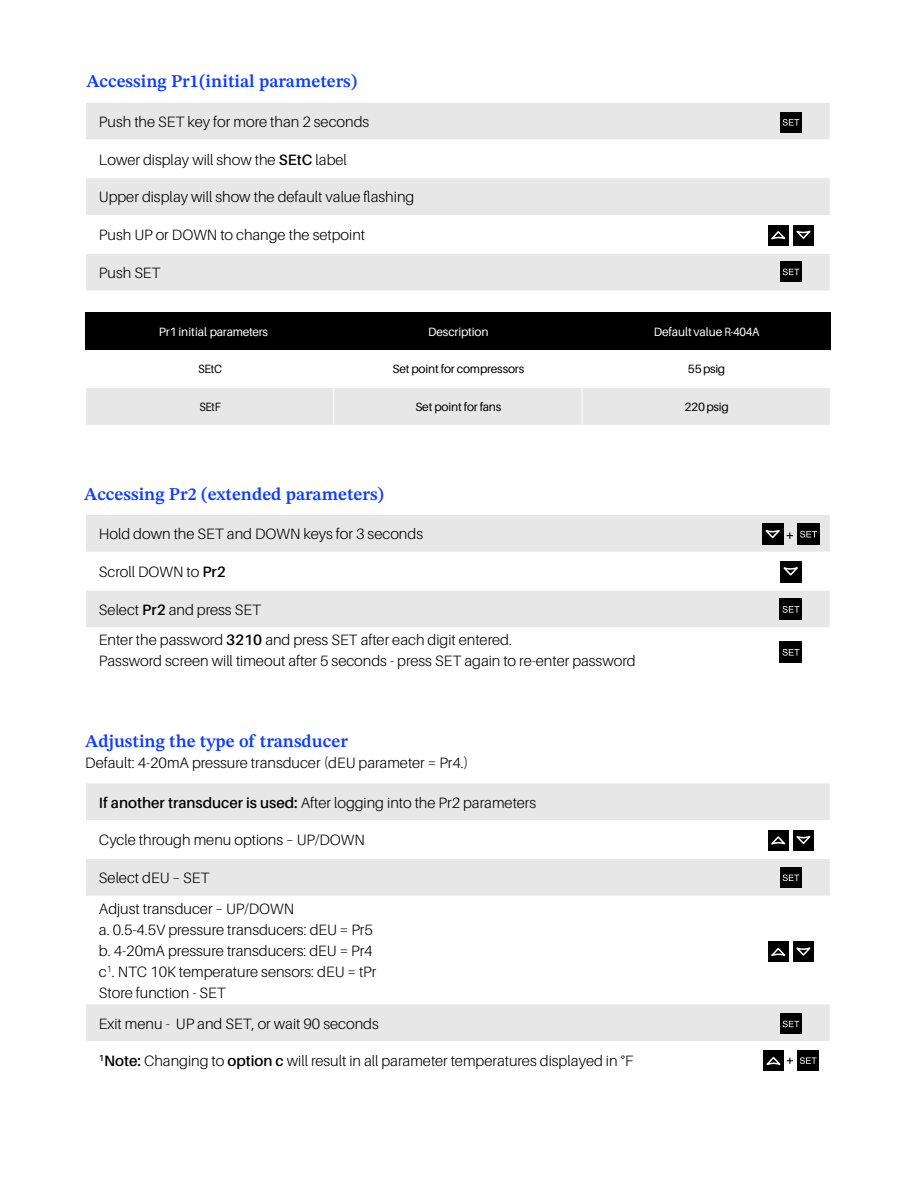
<style>
.page{position:relative;width:918px;height:1188px;background:#fff}
.page>*{position:absolute;margin:0;border:0;box-sizing:border-box;transform-origin:0 0}
.t1{font:18px "STIX Two Text";color:#0f3cff}
.t2{font:300 15px/21px "Aileron";color:#000}
.t3{font:12px "Aileron";letter-spacing:-.01em;color:#000}
.t4{font:12px "Aileron";letter-spacing:-.01em;color:#fff}
.t5{font:12px "Aileron";letter-spacing:-.01em;color:#000;scale:.95 1}
.t6{font:12px "Aileron";letter-spacing:-.01em;color:#000;scale:.9 1}
.s1{font-weight:600}
</style>
<div class="page">
<div style="left:85px;top:102px;width:745px;height:38px;background:#e7e7e7"></div>
<hr style="left:85px;top:102px;width:746px;height:1px;background:#fff">
<hr style="left:85px;top:103px;width:1px;height:36px;background:#fff">
<hr style="left:85px;top:139px;width:746px;height:1px;background:#fff">
<div style="left:780px;top:112px;width:22px;height:21px;background:#000"></div>
<svg style="left:783px;top:119px;width:16px;height:7px"></svg>
<div style="left:85px;top:178px;width:745px;height:37px;background:#e7e7e7"></div>
<div style="left:85px;top:253px;width:745px;height:38px;background:#e7e7e7"></div>
<hr style="left:85px;top:178px;width:1px;height:37px;background:#fff">
<hr style="left:85px;top:253px;width:746px;height:1px;background:#fff">
<hr style="left:85px;top:254px;width:1px;height:37px;background:#fff">
<div style="left:780px;top:261px;width:22px;height:21px;background:#000"></div>
<svg style="left:783px;top:269px;width:16px;height:6px"></svg>
<div style="left:793px;top:225px;width:21px;height:20px;background:#000"></div>
<svg style="left:796px;top:230px;width:15px;height:9px"></svg>
<div style="left:768px;top:225px;width:20px;height:20px;background:#000"></div>
<svg style="left:771px;top:231px;width:15px;height:9px"></svg>
<div style="left:85px;top:312px;width:249px;height:38px;background:#000"></div>
<div style="left:334px;top:312px;width:248px;height:38px;background:#000"></div>
<div style="left:582px;top:312px;width:248px;height:38px;background:#000"></div>
<div style="left:85px;top:388px;width:249px;height:37px;background:#e7e7e7"></div>
<div style="left:334px;top:388px;width:248px;height:37px;background:#e7e7e7"></div>
<div style="left:582px;top:388px;width:248px;height:37px;background:#e7e7e7"></div>
<hr style="left:85px;top:388px;width:1px;height:37px;background:#fff">
<hr style="left:333px;top:388px;width:1px;height:37px;background:#fff">
<hr style="left:581px;top:388px;width:2px;height:37px;background:#fff">
<div style="left:85px;top:514px;width:745px;height:38px;background:#e7e7e7"></div>
<div style="left:85px;top:590px;width:745px;height:38px;background:#e7e7e7"></div>
<hr style="left:85px;top:514px;width:746px;height:1px;background:#fff">
<hr style="left:85px;top:515px;width:1px;height:37px;background:#fff">
<hr style="left:85px;top:589px;width:746px;height:2px;background:#fff">
<hr style="left:85px;top:591px;width:1px;height:36px;background:#fff">
<hr style="left:85px;top:627px;width:746px;height:1px;background:#fff">
<div style="left:762px;top:524px;width:21px;height:21px;background:#000"></div>
<svg style="left:765px;top:529px;width:15px;height:10px"></svg>
<div style="left:797px;top:523px;width:22px;height:22px;background:#000"></div>
<svg style="left:800px;top:531px;width:17px;height:7px"></svg>
<svg style="left:787px;top:532px;width:6px;height:7px"></svg>
<div style="left:780px;top:561px;width:21px;height:21px;background:#000"></div>
<svg style="left:783px;top:567px;width:15px;height:9px"></svg>
<div style="left:780px;top:599px;width:22px;height:21px;background:#000"></div>
<svg style="left:782px;top:606px;width:18px;height:7px"></svg>
<div style="left:780px;top:642px;width:22px;height:21px;background:#000"></div>
<svg style="left:782px;top:649px;width:18px;height:7px"></svg>
<div style="left:85px;top:783px;width:745px;height:38px;background:#e7e7e7"></div>
<div style="left:85px;top:858px;width:745px;height:38px;background:#e7e7e7"></div>
<hr style="left:85px;top:783px;width:1px;height:37px;background:#fff">
<hr style="left:85px;top:820px;width:746px;height:1px;background:#fff">
<hr style="left:85px;top:858px;width:746px;height:1px;background:#fff">
<hr style="left:85px;top:859px;width:1px;height:37px;background:#fff">
<div style="left:780px;top:867px;width:22px;height:21px;background:#000"></div>
<svg style="left:783px;top:875px;width:16px;height:6px"></svg>
<div style="left:793px;top:830px;width:21px;height:21px;background:#000"></div>
<svg style="left:796px;top:835px;width:15px;height:9px"></svg>
<div style="left:768px;top:830px;width:20px;height:21px;background:#000"></div>
<svg style="left:771px;top:836px;width:15px;height:9px"></svg>
<div style="left:793px;top:941px;width:21px;height:21px;background:#000"></div>
<svg style="left:796px;top:947px;width:15px;height:9px"></svg>
<div style="left:768px;top:941px;width:20px;height:21px;background:#000"></div>
<svg style="left:771px;top:947px;width:15px;height:9px"></svg>
<div style="left:85px;top:1004px;width:745px;height:38px;background:#e7e7e7"></div>
<hr style="left:85px;top:1004px;width:1px;height:37px;background:#fff">
<hr style="left:85px;top:1041px;width:746px;height:1px;background:#fff">
<div style="left:763px;top:1050px;width:21px;height:21px;background:#000"></div>
<div style="left:797px;top:1050px;width:22px;height:21px;background:#000"></div>
<svg style="left:800px;top:1057px;width:17px;height:7px"></svg>
<svg style="left:766px;top:1056px;width:27px;height:10px"></svg>
<div style="left:780px;top:1013px;width:22px;height:21px;background:#000"></div>
<svg style="left:783px;top:1021px;width:16px;height:6px"></svg>
<p class="t1" style="left:86px;top:68px;width:273px">Accessing Pr1(initial parameters)</p>
<p class="t2" style="left:99px;top:111px;width:272px">Push the SET key for more than 2 seconds</p>
<p class="t2" style="left:99px;top:149px;width:249px">Lower display will show the <span class="s1">SEtC</span> label</p>
<p class="t2" style="left:99px;top:187px;width:317px">Upper display will show the default value fashing</p>
<p class="t2" style="left:99px;top:225px;width:268px">Push UP or DOWN to change the setpoint</p>
<p class="t2" style="left:99px;top:262px;width:63px">Push SET</p>
<p class="t4" style="left:159px;top:325px;width:111px">Pr1 initial parameters</p>
<p class="t4" style="left:428px;top:325px;width:62px">Description</p>
<p class="t4" style="left:654px;top:325px;width:107px">Default value R-404A</p>
<p class="t5" style="left:198px;top:363px;width:27px">SEtC</p>
<p class="t3" style="left:392px;top:363px;width:133px">Set point for compressors</p>
<p class="t3" style="left:688px;top:363px;width:39px">55 psig</p>
<p class="t6" style="left:199px;top:400px;width:25px">SEtF</p>
<p class="t3" style="left:415px;top:400px;width:87px">Set point for fans</p>
<p class="t3" style="left:684px;top:400px;width:46px">220 psig</p>
<p class="t1" style="left:84px;top:481px;width:302px">Accessing Pr2 (extended parameters)</p>
<p class="t2" style="left:99px;top:524px;width:326px">Hold down the SET and DOWN keys for 3 seconds</p>
<p class="t2" style="left:99px;top:561px;width:128px">Scroll DOWN to <span class="s1">Pr2</span></p>
<p class="t2" style="left:99px;top:594px;width:414px;line-height:30.8px">Select <span class="s1">Pr2</span> and press SET<br>Enter the password <span class="s1">3210</span> and press SET after each digit entered.</p>
<p class="t2" style="left:99px;top:651px;width:538px">Password screen will timeout after 5 seconds - press SET again to re-enter password</p>
<p class="t1" style="left:85px;top:728px;width:264px">Adjusting the type of transducer</p>
<p class="t2" style="left:85px;top:752px;width:385px">Default: 4-20mA pressure transducer (dEU parameter = Pr4.)</p>
<p class="t2" style="left:99px;top:792px;width:439px"><span class="s1">If another transducer is used:</span> After logging into the Pr2 parameters</p>
<p class="t2" style="left:99px;top:830px;width:267px">Cycle through menu options – UP/DOWN</p>
<p class="t2" style="left:99px;top:868px;width:112px">Select dEU – SET</p>
<p class="t2" style="left:99px;top:898px;width:197px">Adjust transducer – UP/DOWN</p>
<p class="t2" style="left:99px;top:919px;width:275px">a. 0.5-4.5V pressure transducers: dEU = Pr5</p>
<p class="t2" style="left:99px;top:940px;width:279px">b. 4-20mA pressure transducers: dEU = Pr4 c<sup>1</sup>. NTC 10K temperature sensors: dEU = tPr<br>Store function - SET</p>
<p class="t2" style="left:99px;top:1013px;width:281px">Exit menu - UP and SET, or wait 90 seconds</p>
<p class="t2" style="left:99px;top:1051px;width:536px"><sup>1</sup><span class="s1">Note:</span> Changing to <span class="s1">option c</span> will result in all parameter temperatures displayed in °F</p>
</div>
